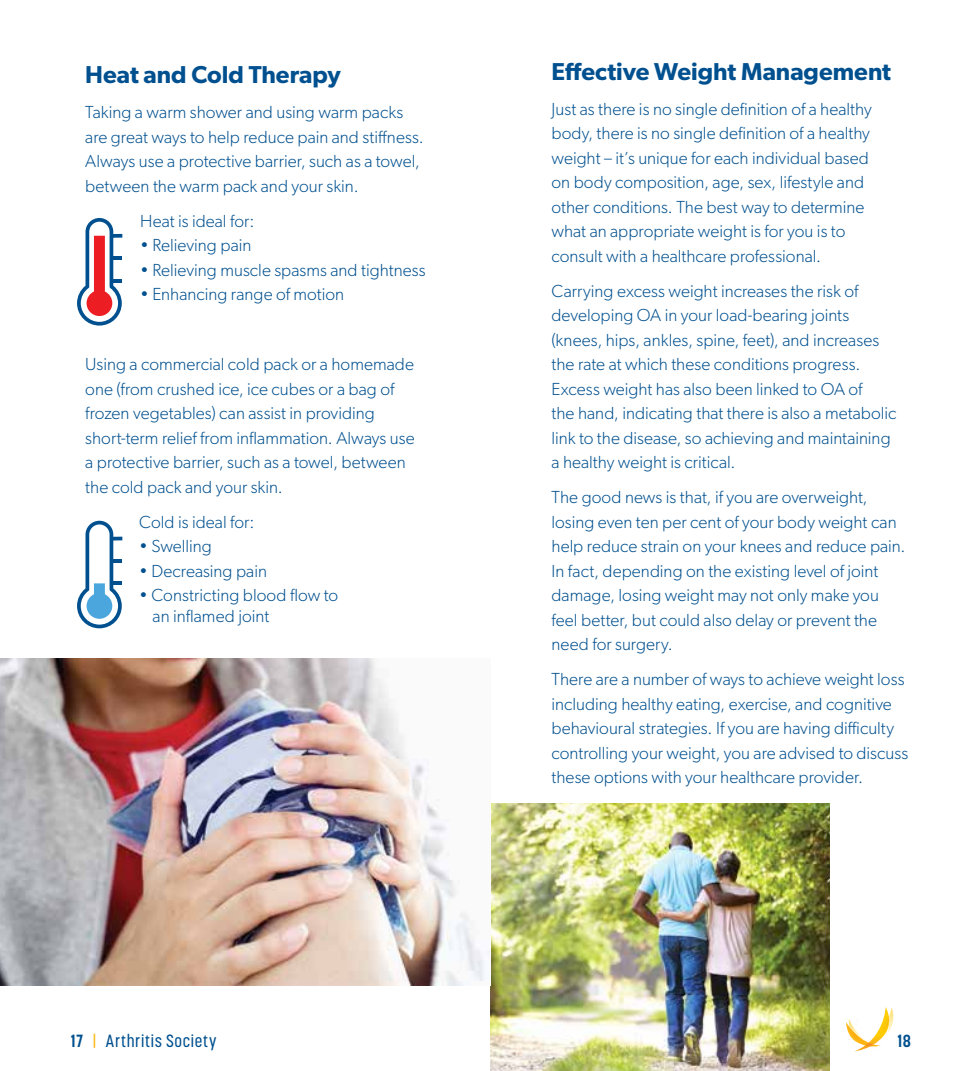
<style>
.page{position:relative;width:977px;height:1071px;background:#fff}
.page>*{position:absolute;margin:0;border:0;box-sizing:border-box;transform-origin:0 0}
.t1{font:600 24.5px "Gibson";color:#00508f}
.t2{font:300 17.5px/24.5px "Gibson";letter-spacing:.005em;color:#00508f}
.t3{font:500 17.5px "Korolev Condensed";letter-spacing:.035em;color:#00508f}
.t4{font:700 17.5px "Korolev Condensed";color:#00508f}
.s1{font-weight:700}
.s2{color:#fdb714}
</style>
<div class="page">
<svg style="left:846px;top:1007px;width:47px;height:44px"></svg>
<img style="left:863px;top:1033px;width:21px;height:17px">
<img style="left:490px;top:804px;width:340px;height:267px">
<svg style="left:77px;top:521px;width:45px;height:107px"></svg>
<svg style="left:77px;top:218px;width:45px;height:108px"></svg>
<img style="left:0;top:658px;width:489px;height:328px">
<h1 class="t1" style="left:85px;top:60px;width:257px">Heat and Cold Therapy</h1>
<p class="t2" style="left:85px;top:100px;width:340px">Taking a warm shower and using warm packs are great ways to help reduce pain and stiffness.<br>Always use a protective barrier, such as a towel, between the warm pack and your skin.</p>
<p class="t2" style="left:140px;top:208px;width:116px">Heat is ideal for:</p>
<p class="t2" style="left:140px;top:233px;width:113px">• Relieving pain</p>
<p class="t2" style="left:140px;top:257px;width:287px">• Relieving muscle spasms and tightness</p>
<p class="t2" style="left:140px;top:282px;width:205px">• Enhancing range of motion</p>
<p class="t2" style="left:85px;top:352px;width:331px">Using a commercial cold pack or a homemade one (from crushed ice, ice cubes or a bag of frozen vegetables) can assist in providing short-term relief from inflammation. Always use a protective barrier, such as a towel, between the cold pack and your skin.</p>
<p class="t2" style="left:139px;top:509px;width:117px">Cold is ideal for:</p>
<p class="t2" style="left:139px;top:534px;width:74px">• Swelling</p>
<p class="t2" style="left:139px;top:558px;width:129px">• Decreasing pain</p>
<p class="t2" style="left:153px;top:584px;width:187px;line-height:21px;text-indent:-13px">• Constricting blood flow to an inflamed joint</p>
<h1 class="t1" style="left:551px;top:57px;width:341px">Effective Weight Management</h1>
<p class="t2" style="left:551px;top:96px;width:321px">Just as there is no single definition of a healthy body, there is no single definition of a healthy weight – it’s unique for each individual based on body composition, age, sex, lifestyle and other conditions. The best way to determine what an appropriate weight is for you is to consult with a healthcare professional.</p>
<p class="t2" style="left:551px;top:278px;width:346px">Carrying excess weight increases the risk of developing OA in your load-bearing joints (knees, hips, ankles, spine, feet), and increases the rate at which these conditions progress.<br>Excess weight has also been linked to OA of<br>the hand, indicating that there is also a metabolic link to the disease, so achieving and maintaining a healthy weight is critical.</p>
<p class="t2" style="left:551px;top:485px;width:355px">The good news is that, if you are overweight, losing even ten per cent of your body weight can help reduce strain on your knees and reduce pain.<br>In fact, depending on the existing level of joint damage, losing weight may not only make you feel better, but could also delay or prevent the need for surgery.</p>
<p class="t2" style="left:551px;top:667px;width:358px">There are a number of ways to achieve weight loss including healthy eating, exercise, and cognitive behavioural strategies. If you are having difficulty controlling your weight, you are advised to discuss these options with your healthcare provider.</p>
<p class="t3" style="left:71px;top:1030px;width:147px"><span class="s1">17</span> <span class="s2">|</span> Arthritis Society</p>
<p class="t4" style="left:897px;top:1030px;width:15px">18</p>
</div>
